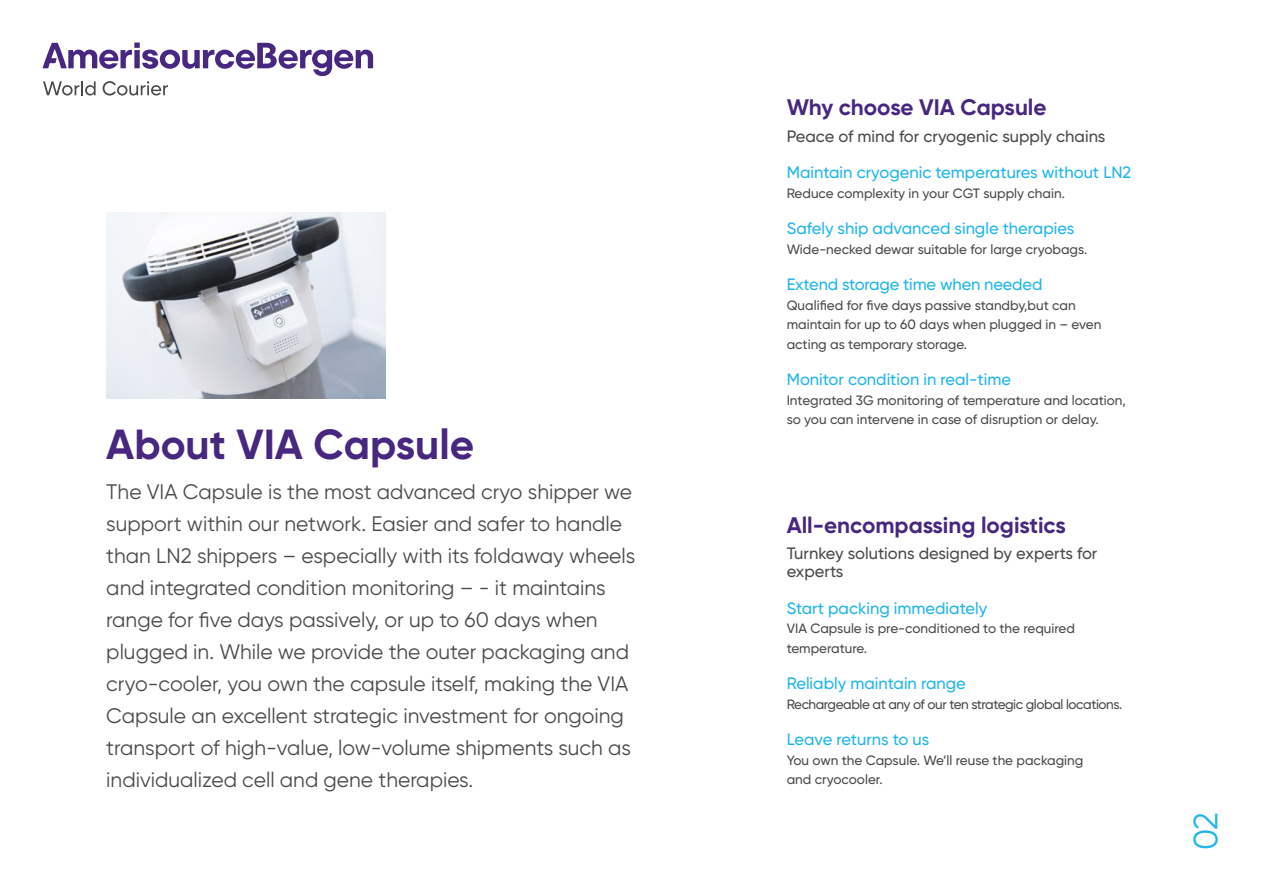
<style>
.page{position:relative;width:1263px;height:893px;background:#fff}
.page>*{position:absolute;margin:0;border:0;box-sizing:border-box;transform-origin:0 0}
.t1{font:700 42px "Gilroy";color:#482780}
.t2{font:33.75px "Gilroy";color:#21b5ea}
.t3{font:700 22.5px "Gilroy";color:#482780}
.t4{font:21px/32px "Gilroy";color:#4a4a49}
.t5{font:500 16.5px "Gilroy";color:#21b5ea}
.t6{font:500 16.5px/18px "Gilroy";color:#4a4a49}
.t7{font:500 13.5px/19.5px "Gilroy";color:#4a4a49}
.t8{font:500 13.5px "Gilroy";letter-spacing:-.03em;color:#4a4a49}
</style>
<div class="page">
<img style="left:106px;top:212px;width:279px;height:186px">
<svg style="left:43px;top:43px;width:330px;height:53px"></svg>
<h1 class="t1" style="left:106px;top:418px;width:369px">About VIA Capsule</h1>
<p class="t4" style="left:106px;top:476px;width:531px">The VIA Capsule is the most advanced cryo shipper we support within our network. Easier and safer to handle than LN2 shippers – especially with its foldaway wheels and integrated condition monitoring – - it maintains range for five days passively, or up to 60 days when plugged in. While we provide the outer packaging and cryo-cooler, you own the capsule itself, making the VIA Capsule an excellent strategic investment for ongoing transport of high-value, low-volume shipments such as individualized cell and gene therapies.</p>
<p class="t3" style="left:787px;top:93px;width:261px">Why choose VIA Capsule</p>
<p class="t6" style="left:787px;top:127px;width:320px">Peace of mind for cryogenic supply chains</p>
<p class="t5" style="left:787px;top:162px;width:346px">Maintain cryogenic temperatures without LN2</p>
<p class="t7" style="left:787px;top:183px;width:280px">Reduce complexity in your CGT supply chain.</p>
<p class="t5" style="left:787px;top:218px;width:289px">Safely ship advanced single therapies</p>
<p class="t7" style="left:787px;top:239px;width:302px">Wide-necked dewar suitable for large cryobags.</p>
<p class="t5" style="left:787px;top:274px;width:257px">Extend storage time when needed</p>
<p class="t7" style="left:787px;top:295px;width:316px">Qualified for five days passive standby,but can maintain for up to 60 days when plugged in – even acting as temporary storage.</p>
<p class="t5" style="left:787px;top:369px;width:226px">Monitor condition in real-time</p>
<p class="t7" style="left:787px;top:390px;width:341px">Integrated 3G monitoring of temperature and location, so you can intervene in case of disruption or delay.</p>
<p class="t3" style="left:787px;top:511px;width:281px">All-encompassing logistics</p>
<p class="t6" style="left:787px;top:544px;width:312px">Turnkey solutions designed by experts for experts</p>
<p class="t5" style="left:787px;top:598px;width:202px">Start packing immediately</p>
<p class="t7" style="left:787px;top:618px;width:290px">VIA Capsule is pre-conditioned to the required temperature.</p>
<p class="t5" style="left:787px;top:673px;width:181px">Reliably maintain range</p>
<p class="t8" style="left:787px;top:695px;width:337px">Rechargeable at any of our ten strategic global locations.</p>
<p class="t5" style="left:787px;top:729px;width:144px">Leave returns to us</p>
<p class="t7" style="left:787px;top:750px;width:298px">You own the Capsule. We’ll reuse the packaging and cryocooler.</p>
<h2 class="t2" style="left:1185px;top:850px;width:40px;rotate:-90deg">02</h2>
</div>
